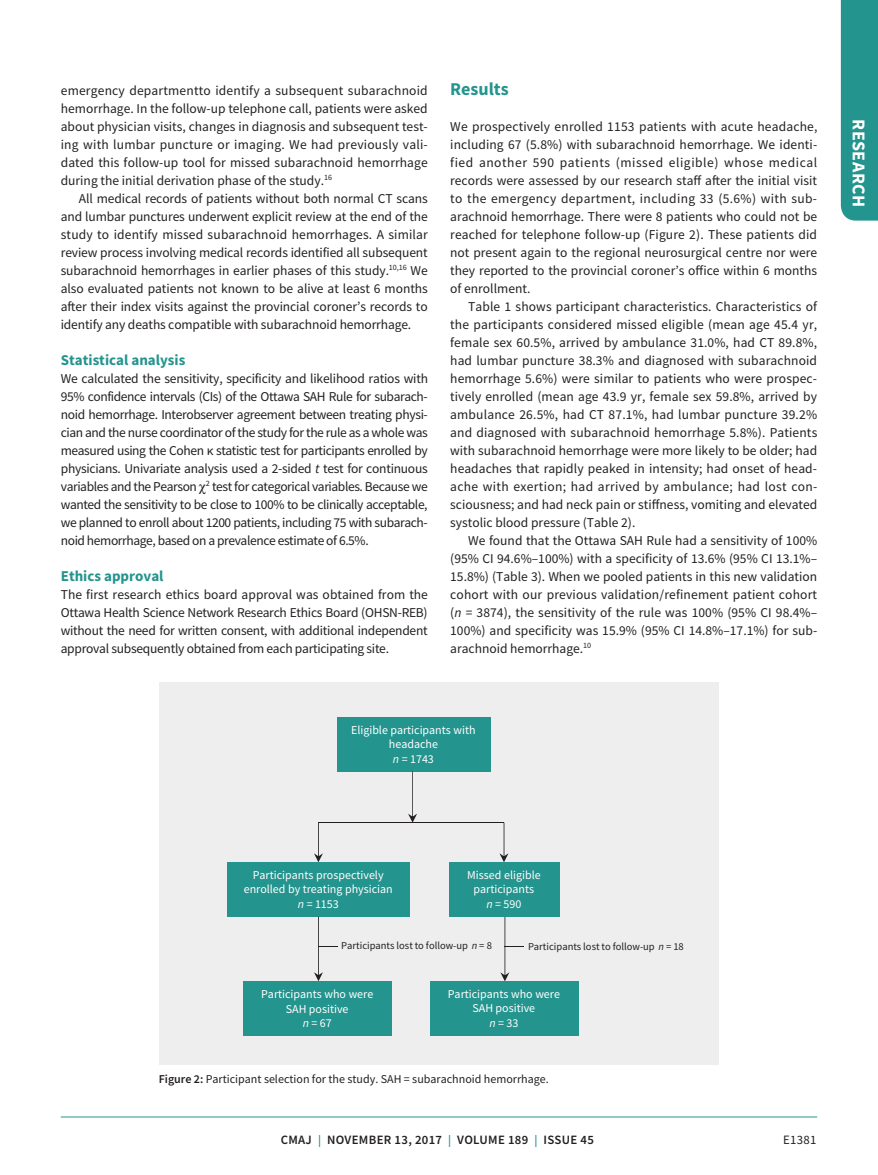
<style>
.page{position:relative;width:878px;height:1175px;background:#fff}
.page>*{position:absolute;margin:0;border:0;box-sizing:border-box;transform-origin:0 0}
.t1{font:700 18px "Source Sans Pro";letter-spacing:.025em;color:#fff}
.t2{font:700 18px "Source Sans Pro";color:#24948e}
.t3{font:700 15px "Source Sans Pro";color:#24948e}
.t4{font:13.5px/18px "Source Sans Pro";color:#231f20;text-align:justify}
.t5{font:600 12.75px "Source Sans Pro";letter-spacing:.025em;color:#231f20}
.t6{font:12.75px "Source Sans Pro";letter-spacing:.025em;color:#231f20}
.t7{font:12px/14.4px "Source Sans Pro";color:#fff;text-align:center}
.t8{font:12px "Source Sans Pro";color:#231f20}
.t9{font:10.5px "Source Sans Pro";color:#231f20}
.s1{font-style:italic}
.s2{font-weight:600}
.s3{font-size:12px;color:#24948e}
</style>
<div class="page">
<div style="left:840px;top:0;width:38px;height:220px;background:#24948e"></div>
<hr style="left:61px;top:1116px;width:756px;height:1px;background:#24948e">
<div style="left:159px;top:682px;width:559px;height:382px;background:#eeeeef"></div>
<div style="left:336px;top:717px;width:154px;height:55px;background:#24948e"></div>
<svg style="left:408px;top:771px;width:9px;height:51px"></svg>
<hr style="left:318px;top:822px;width:186px;height:1px;background:#231f20">
<svg style="left:314px;top:823px;width:9px;height:39px"></svg>
<svg style="left:499px;top:822px;width:9px;height:40px"></svg>
<div style="left:227px;top:862px;width:182px;height:54px;background:#24948e"></div>
<div style="left:448px;top:862px;width:111px;height:54px;background:#24948e"></div>
<svg style="left:314px;top:916px;width:23px;height:65px"></svg>
<svg style="left:500px;top:916px;width:24px;height:65px"></svg>
<div style="left:243px;top:981px;width:148px;height:55px;background:#24948e"></div>
<div style="left:430px;top:981px;width:148px;height:54px;background:#24948e"></div>
<p class="t4" style="left:61px;top:81px;width:368px">emergency departmentto identify a subsequent subarachnoid hemorrhage. In the follow-up telephone call, patients were asked about physician visits, changes in diagnosis and subsequent test&shy;ing with lumbar puncture or imaging. We had previously vali&shy;dated this follow-up tool for missed subarachnoid hemorrhage during the initial derivation phase of the study.<sup>16</sup></p>
<p class="t4" style="left:61px;top:189px;width:368px;text-indent:18px">All medical records of patients without both normal CT scans and lumbar punctures underwent explicit review at the end of the study to identify missed subarachnoid hemorrhages. A similar review process involving medical records identified all subsequent subarachnoid hemorrhages in earlier phases of this study.<sup>10,16</sup> We also evaluated patients not known to be alive at least 6 months after their index visits against the provincial coroner’s records to identify any deaths compatible with subarachnoid hemorrhage.</p>
<p class="t3" style="left:61px;top:349px;width:126px">Statistical analysis</p>
<p class="t4" style="left:61px;top:369px;width:369px">We calculated the sensitivity, specificity and likelihood ratios with 95% confidence intervals (CIs) of the Ottawa SAH Rule for subarach&shy;noid hemorrhage. Interobserver agreement between treating physi&shy;cian and the nurse coordinator of the study for the rule as a whole was measured using the Cohen κ statistic test for participants enrolled by physicians. Univariate analysis used a 2-sided <span class="s1">t</span> test for continuous variables and the Pearson <sup>2</sup> test for categorical variables. Because we wanted the sensitivity to be close to 100% to be clinically acceptable, we planned to enroll about 1200 patients, including 75 with subarach&shy;noid hemorrhage, based on a prevalence estimate of 6.5%.</p>
<p class="t3" style="left:61px;top:565px;width:104px">Ethics approval</p>
<p class="t4" style="left:61px;top:585px;width:369px">The first research ethics board approval was obtained from the Ottawa Health Science Network Research Ethics Board (OHSN-REB) without the need for written consent, with additional independent approval subsequently obtained from each participating site.</p>
<h1 class="t2" style="left:450px;top:76px;width:60px">Results</h1>
<p class="t4" style="left:450px;top:117px;width:368px">We prospectively enrolled 1153 patients with acute headache, including 67 (5.8%) with subarachnoid hemorrhage. We identi&shy;fied another 590 patients (missed eligible) whose medical records were assessed by our research staff after the initial visit to the emergency department, including 33 (5.6%) with sub&shy;arachnoid hemorrhage. There were 8 patients who could not be reached for telephone follow-up (Figure 2). These patients did not present again to the regional neurosurgical centre nor were they reported to the provincial coroner’s office within 6 months of enrollment.</p>
<p class="t4" style="left:450px;top:297px;width:368px;text-indent:18px">Table 1 shows participant characteristics. Characteristics of the participants considered missed eligible (mean age 45.4 yr, female sex 60.5%, arrived by ambulance 31.0%, had CT 89.8%, had lumbar puncture 38.3% and diagnosed with subarachnoid hemorrhage 5.6%) were similar to patients who were prospec&shy;tively enrolled (mean age 43.9 yr, female sex 59.8%, arrived by ambulance 26.5%, had CT 87.1%, had lumbar puncture 39.2% and diagnosed with subarachnoid hemorrhage 5.8%). Patients with subarachnoid hemorrhage were more likely to be older; had headaches that rapidly peaked in intensity; had onset of head&shy;ache with exertion; had arrived by ambulance; had lost con&shy;sciousness; and had neck pain or stiffness, vomiting and elevated systolic blood pressure (Table 2).</p>
<p class="t4" style="left:450px;top:531px;width:368px;text-indent:18px">We found that the Ottawa SAH Rule had a sensitivity of 100% (95% CI 94.6%–100%) with a specificity of 13.6% (95% CI 13.1%– 15.8%) (Table 3). When we pooled patients in this new validation cohort with our previous validation/refinement patient cohort (<span class="s1">n</span> = 3874), the sensitivity of the rule was 100% (95% CI 98.4%– 100%) and specificity was 15.9% (95% CI 14.8%–17.1%) for sub&shy;arachnoid hemorrhage.<sup>10</sup></p>
<p class="t7" style="left:351px;top:723px;width:126px">Eligible participants with headache<br><span class="s1">n</span> = 1743</p>
<h1 class="t1" style="left:871px;top:119px;width:89px;rotate:90deg">RESEARCH</h1>
<p class="t7" style="left:244px;top:867px;width:151px">Participants prospectively enrolled by treating physician <span class="s1">n</span> = 1153</p>
<p class="t7" style="left:467px;top:867px;width:75px">Missed eligible participants<br><span class="s1">n</span> = 590</p>
<p class="t9" style="left:341px;top:939px;width:152px">Participants lost to follow-up <span class="s1">n</span> = 8</p>
<p class="t7" style="left:261px;top:987px;width:114px">Participants who were<br>SAH positive<br><span class="s1">n</span>= 67</p>
<p class="t7" style="left:448px;top:986px;width:114px">Participants who were<br>SAH positive<br><span class="s1">n</span>= 33</p>
<p class="t9" style="left:528px;top:940px;width:157px">Participants lost to follow-up <span class="s1">n</span> = 18</p>
<p class="t8" style="left:159px;top:1071px;width:391px"><span class="s2">Figure 2:</span> Participant selection for the study. SAH = subarachnoid hemorrhage.</p>
<p class="t5" style="left:281px;top:1131px;width:315px">CMAJ <span class="s3">|</span> NOVEMBER 13, 2017 <span class="s3">|</span> VOLUME 189 <span class="s3">|</span> ISSUE 45</p>
<p class="t6" style="left:783px;top:1132px;width:35px">E1381</p>
</div>
